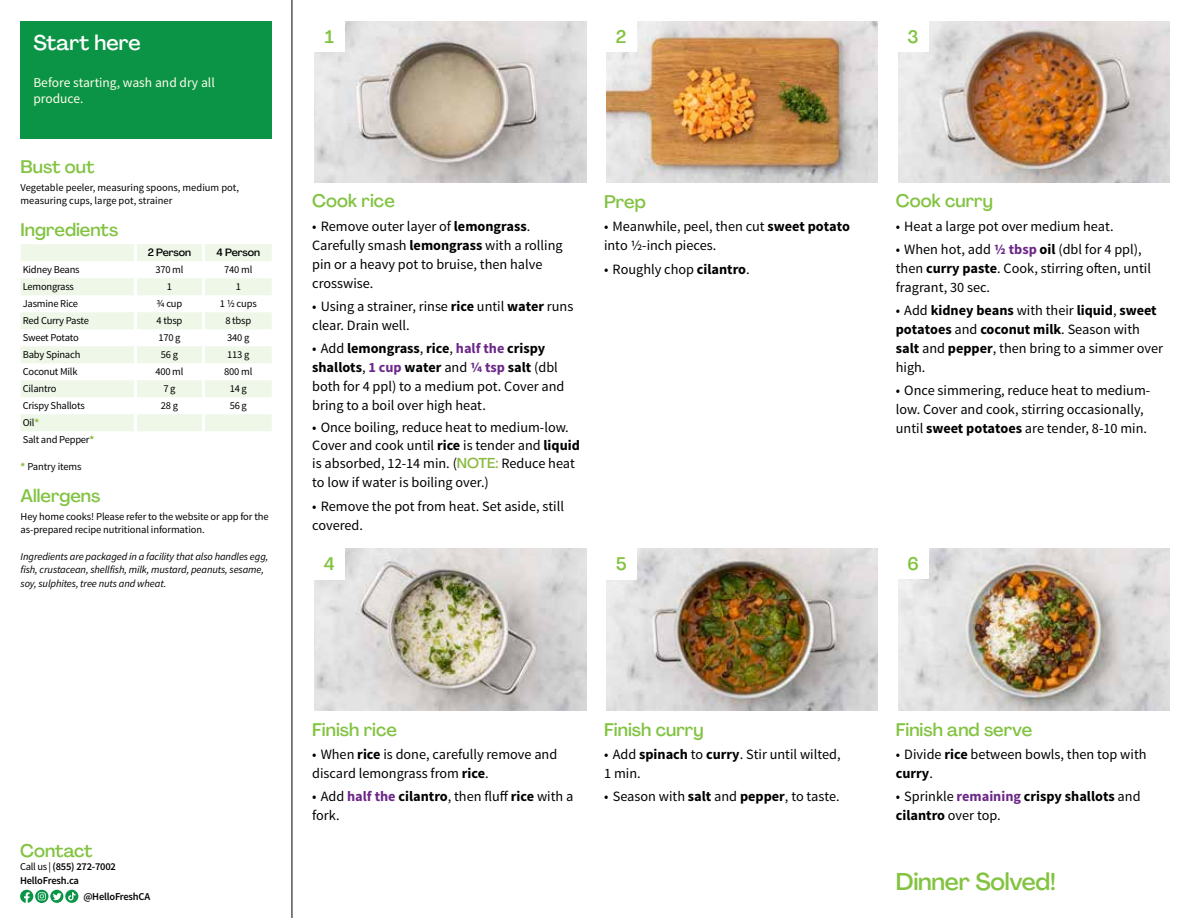
<style>
.page{position:relative;width:1188px;height:918px;background:#fff}
.page>*{position:absolute;margin:0;border:0;box-sizing:border-box;transform-origin:0 0}
.t1{font:500 24px "Agrandir";letter-spacing:-.01em;color:#82c341}
.t2{font:500 21px "Agrandir";color:#fff}
.t3{font:500 18px "Agrandir";color:#82c341}
.t4{font:14.25px/19px "Source Sans Pro";color:#000}
.t5{font:700 14.25px/19px "Source Sans Pro";color:#000}
.t6{font:13.5px/16.2px "Source Sans Pro";color:#fffdec}
.t7{font:10.5px/17px "Source Sans Pro";letter-spacing:-.02em;color:#000}
.t8{font:italic 10.5px/13.5px "Source Sans Pro";letter-spacing:-.01em;color:#000}
.t9{font:10.5px/13.5px "Source Sans Pro";color:#000}
.t10{font:600 10.5px/13.5px "Source Sans Pro";letter-spacing:-.02em;color:#000}
.t11{font:500 10.5px "Agrandir";letter-spacing:-.01em;color:#000}
.s1{font-weight:700;color:#8cba42}
.s2{font-weight:700}
.s3{font-weight:700;color:#6c2888}
.s4{font-family:"Agrandir";font-weight:500;color:#8cba42}
.s5{font-weight:400}
.s6{color:#6c2888}
</style>
<div class="page">
<hr style="left:292px;top:0;width:1px;height:918px;background:#000">
<img style="left:314px;top:549px;width:272px;height:162px">
<img style="left:606px;top:549px;width:272px;height:162px">
<img style="left:898px;top:548px;width:272px;height:163px">
<img style="left:314px;top:21px;width:272px;height:161px">
<img style="left:606px;top:21px;width:272px;height:161px">
<img style="left:898px;top:21px;width:272px;height:161px">
<div style="left:21px;top:21px;width:251px;height:117px;background:#0b9446"></div>
<svg style="left:20px;top:890px;width:42px;height:13px"></svg>
<svg style="left:65px;top:890px;width:13px;height:13px"></svg>
<svg style="left:68px;top:892px;width:8px;height:9px"></svg>
<div style="left:313px;top:548px;width:32px;height:32px;background:#fff"></div>
<div style="left:605px;top:548px;width:32px;height:32px;background:#fff"></div>
<div style="left:897px;top:547px;width:32px;height:32px;background:#fff"></div>
<div style="left:313px;top:20px;width:32px;height:32px;background:#fff"></div>
<div style="left:605px;top:20px;width:32px;height:32px;background:#fff"></div>
<div style="left:897px;top:20px;width:32px;height:32px;background:#fff"></div>
<svg style="left:21px;top:244px;width:251px;height:187px;fill:#eff7e8"></svg>
<hr style="left:134px;top:244px;width:3px;height:17px;background:#fff">
<hr style="left:202px;top:244px;width:3px;height:17px;background:#fff">
<hr style="left:134px;top:261px;width:3px;height:17px;background:#fff">
<hr style="left:202px;top:261px;width:3px;height:17px;background:#fff">
<hr style="left:134px;top:278px;width:3px;height:17px;background:#fff">
<hr style="left:202px;top:278px;width:3px;height:17px;background:#fff">
<hr style="left:134px;top:295px;width:3px;height:17px;background:#fff">
<hr style="left:202px;top:295px;width:3px;height:17px;background:#fff">
<hr style="left:134px;top:312px;width:3px;height:17px;background:#fff">
<hr style="left:202px;top:312px;width:3px;height:17px;background:#fff">
<hr style="left:134px;top:329px;width:3px;height:17px;background:#fff">
<hr style="left:202px;top:329px;width:3px;height:17px;background:#fff">
<hr style="left:134px;top:346px;width:3px;height:17px;background:#fff">
<hr style="left:202px;top:346px;width:3px;height:17px;background:#fff">
<hr style="left:134px;top:363px;width:3px;height:17px;background:#fff">
<hr style="left:202px;top:363px;width:3px;height:17px;background:#fff">
<hr style="left:134px;top:380px;width:3px;height:17px;background:#fff">
<hr style="left:202px;top:380px;width:3px;height:17px;background:#fff">
<hr style="left:134px;top:397px;width:3px;height:17px;background:#fff">
<hr style="left:202px;top:397px;width:3px;height:17px;background:#fff">
<hr style="left:134px;top:414px;width:3px;height:17px;background:#fff">
<hr style="left:202px;top:414px;width:3px;height:17px;background:#fff">
<h2 class="t2" style="left:33px;top:29px;width:109px">Start here</h2>
<p class="t6" style="left:33px;top:75px;width:183px">Before starting, wash and dry all produce.</p>
<p class="t3" style="left:21px;top:156px;width:75px">Bust out</p>
<p class="t9" style="left:21px;top:181px;width:220px">Vegetable peeler, measuring spoons, medium pot, measuring cups, large pot, strainer</p>
<p class="t3" style="left:21px;top:218px;width:99px">Ingredients</p>
<p class="t11" style="left:148px;top:246px;width:45px">2 Person</p>
<p class="t11" style="left:217px;top:246px;width:45px">4 Person</p>
<p class="t7" style="left:23px;top:261px;width:58px">Kidney Beans</p>
<p class="t7" style="left:155px;top:261px;width:30px">370 ml</p>
<p class="t7" style="left:224px;top:261px;width:30px">740 ml</p>
<p class="t7" style="left:23px;top:278px;width:53px">Lemongrass</p>
<p class="t7" style="left:167px;top:278px;width:7px">1</p>
<p class="t7" style="left:236px;top:278px;width:7px">1</p>
<p class="t7" style="left:23px;top:295px;width:57px">Jasmine Rice</p>
<p class="t7" style="left:157px;top:295px;width:27px">3/4 cup</p>
<p class="t7" style="left:220px;top:295px;width:38px">1 1/2 cups</p>
<p class="t7" style="left:23px;top:312px;width:68px">Red Curry Paste</p>
<p class="t7" style="left:157px;top:312px;width:27px">4 tbsp</p>
<p class="t7" style="left:225px;top:312px;width:27px">8 tbsp</p>
<p class="t7" style="left:23px;top:329px;width:58px">Sweet Potato</p>
<p class="t7" style="left:158px;top:329px;width:24px">170 g</p>
<p class="t7" style="left:227px;top:329px;width:24px">340 g</p>
<p class="t7" style="left:23px;top:346px;width:59px">Baby Spinach</p>
<p class="t7" style="left:161px;top:346px;width:19px">56 g</p>
<p class="t7" style="left:227px;top:346px;width:24px">113 g</p>
<p class="t7" style="left:23px;top:363px;width:56px">Coconut Milk</p>
<p class="t7" style="left:155px;top:363px;width:30px">400 ml</p>
<p class="t7" style="left:224px;top:363px;width:30px">800 ml</p>
<p class="t7" style="left:23px;top:380px;width:35px">Cilantro</p>
<p class="t7" style="left:163px;top:380px;width:14px">7 g</p>
<p class="t7" style="left:230px;top:380px;width:19px">14 g</p>
<p class="t7" style="left:23px;top:397px;width:64px">Crispy Shallots</p>
<p class="t7" style="left:161px;top:397px;width:19px">28 g</p>
<p class="t7" style="left:230px;top:397px;width:19px">56 g</p>
<p class="t7" style="left:23px;top:414px;width:73px">Oil<span class="s1">*<br></span>Salt and Pepper<span class="s1">*</span></p>
<p class="t7" style="left:21px;top:459px;width:63px"><span class="s1">*</span> Pantry items</p>
<p class="t3" style="left:21px;top:484px;width:81px">Allergens</p>
<p class="t7" style="left:21px;top:509px;width:250px;line-height:13.5px">Hey home cooks! Please refer to the website or app for the as-prepared recipe nutritional information.</p>
<p class="t8" style="left:21px;top:550px;width:249px">Ingredients are packaged in a facility that also handles egg, fish, crustacean, shellfish, milk, mustard, peanuts, sesame, soy, sulphites, tree nuts and wheat.</p>
<p class="t3" style="left:325px;top:26px;width:11px">1</p>
<p class="t3" style="left:616px;top:25px;width:12px">2</p>
<p class="t3" style="left:908px;top:25px;width:13px">3</p>
<p class="t3" style="left:312px;top:190px;width:84px">Cook rice</p>
<p class="t4" style="left:312px;top:217px;width:252px">• Remove outer layer of <span class="s2">lemongrass</span>.<br>Carefully smash <span class="s2">lemongrass</span> with a rolling pin or a heavy pot to bruise, then halve crosswise.</p>
<p class="t4" style="left:312px;top:297px;width:263px">• Using a strainer, rinse <span class="s2">rice</span> until <span class="s2">water</span> runs clear. Drain well.</p>
<p class="t4" style="left:312px;top:339px;width:254px">• Add <span class="s2">lemongrass</span>, <span class="s2">rice</span>, <span class="s3">half the</span> <span class="s2">crispy shallots</span>, <span class="s3">1 cup</span> <span class="s2">water</span> and <span class="s3">1/4 tsp</span> <span class="s2">salt</span> (dbl both for 4 ppl) to a medium pot. Cover and bring to a boil over high heat.</p>
<p class="t4" style="left:312px;top:419px;width:269px;line-height:18.3px">• Once boiling, reduce heat to medium-low.<br>Cover and cook until <span class="s2">rice</span> is tender and <span class="s2">liquid </span>is absorbed, 12-14 min. (<span class="s4">NOTE:</span> Reduce heat to low if water is boiling over.)</p>
<p class="t4" style="left:312px;top:497px;width:253px">• Remove the pot from heat. Set aside, still covered.</p>
<p class="t3" style="left:604px;top:191px;width:43px">Prep</p>
<p class="t4" style="left:604px;top:217px;width:247px">• Meanwhile, peel, then cut <span class="s2">sweet potato </span>into 1/2-inch pieces.</p>
<p class="t4" style="left:604px;top:260px;width:147px">• Roughly chop <span class="s2">cilantro</span>.</p>
<p class="t3" style="left:896px;top:190px;width:99px">Cook curry</p>
<p class="t4" style="left:896px;top:217px;width:219px">• Heat a large pot over medium heat.</p>
<p class="t4" style="left:896px;top:240px;width:257px">• When hot, add <span class="s3">1/2 tbsp</span> <span class="s2">oil</span> (dbl for 4 ppl), then <span class="s2">curry paste</span>. Cook, stirring often, until fragrant, 30 sec.</p>
<p class="t4" style="left:896px;top:301px;width:269px">• Add <span class="s2">kidney beans</span> with their <span class="s2">liquid</span>, <span class="s2">sweet potatoes</span> and <span class="s2">coconut milk</span>. Season with <span class="s2">salt</span> and <span class="s2">pepper</span>, then bring to a simmer over high.</p>
<p class="t4" style="left:896px;top:381px;width:256px">• Once simmering, reduce heat to medium&shy;low. Cover and cook, stirring occasionally, until <span class="s2">sweet potatoes</span> are tender, 8-10 min.</p>
<p class="t3" style="left:324px;top:553px;width:12px">4</p>
<p class="t3" style="left:616px;top:553px;width:12px">5</p>
<p class="t3" style="left:907px;top:552px;width:13px">6</p>
<p class="t3" style="left:20px;top:840px;width:74px">Contact</p>
<p class="t10" style="left:20px;top:861px;width:97px"><span class="s5">Call us |</span> (855) 272-7002<br>HelloFresh.ca</p>
<p class="t10" style="left:83px;top:890px;width:68px">@HelloFreshCA</p>
<p class="t3" style="left:312px;top:719px;width:86px">Finish rice</p>
<p class="t4" style="left:312px;top:745px;width:247px">• When <span class="s2">rice</span> is done, carefully remove and discard lemongrass from <span class="s2">rice</span>.</p>
<p class="t4" style="left:312px;top:787px;width:263px">• Add <span class="s3">half the</span> <span class="s2">cilantro</span>, then fluff <span class="s2">rice</span> with a fork.</p>
<p class="t3" style="left:604px;top:719px;width:101px">Finish curry</p>
<p class="t4" style="left:604px;top:745px;width:238px">• Add <span class="s2">spinach</span> to <span class="s2">curry</span>. Stir until wilted,<br>1 min.</p>
<p class="t4" style="left:604px;top:787px;width:237px">• Season with <span class="s2">salt</span> and <span class="s2">pepper</span>, to taste.</p>
<p class="t3" style="left:896px;top:719px;width:138px">Finish and serve</p>
<p class="t4" style="left:896px;top:745px;width:252px">• Divide <span class="s2">rice</span> between bowls, then top with <span class="s2">curry</span>.</p>
<p class="t5" style="left:896px;top:788px;width:246px"><span class="s5">• Sprinkle</span> <span class="s6">remaining</span> crispy shallots <span class="s5">and </span>cilantro <span class="s5">over top.</span></p>
<h1 class="t1" style="left:896px;top:867px;width:162px">Dinner Solved!</h1>
</div>
